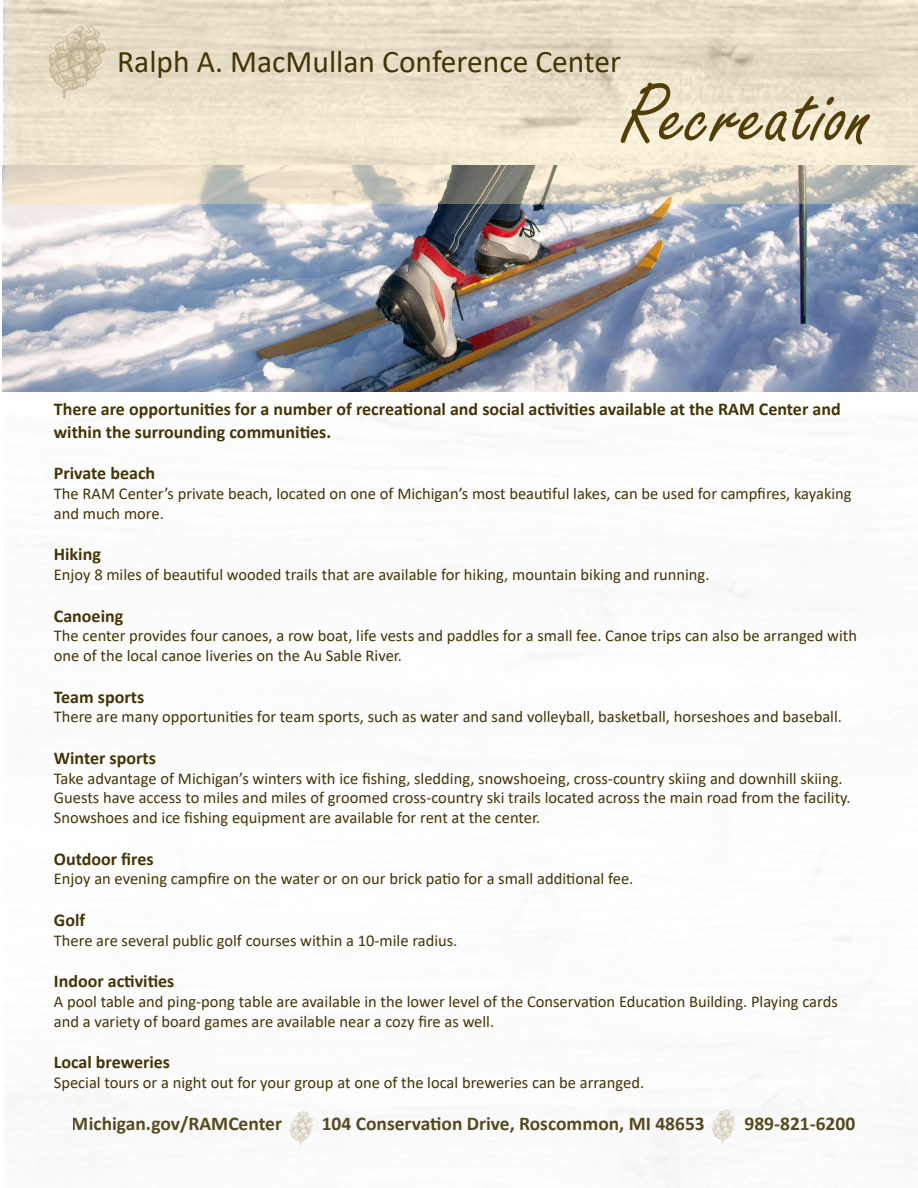
<style>
.page{position:relative;width:918px;height:1188px;background:#fff}
.page>*{position:absolute;margin:0;border:0;box-sizing:border-box;transform-origin:0 0}
.t1{font:90px "Freestyle Script";letter-spacing:.01em;color:#523e09}
.t2{font:31.5px "Calibri";color:#433506}
.t3{font:700 19.5px "Calibri";color:#433506}
.t4{font:700 18px/22.5px "Calibri";color:#433506}
.t5{font:16.5px/19.8px "Calibri";color:#433506}
</style>
<div class="page">
<img style="left:3px;top:166px;width:915px;height:226px">
<svg style="left:5px;top:0;width:913px;height:204px;background:#e6ddc8"></svg>
<svg style="left:49px;top:24px;width:56px;height:75px;background:#dacfb5"></svg>
<svg style="left:711px;top:1109px;width:24px;height:35px"></svg>
<svg style="left:289px;top:1110px;width:24px;height:35px"></svg>
<h2 class="t2" style="left:117px;top:39px;width:505px">Ralph A. MacMullan Conference Center</h2>
<h1 class="t1" style="left:622px;top:66px;width:252px">Recreation</h1>
<p class="t4" style="left:54px;top:398px;width:788px">There are opportunities for a number of recreational and social activities available at the RAM Center and within the surrounding communities.</p>
<p class="t4" style="left:54px;top:462px;width:103px">Private beach</p>
<p class="t5" style="left:54px;top:483px;width:799px">The RAM Center’s private beach, located on one of Michigan’s most beautiful lakes, can be used for campfires, kayaking and much more.</p>
<p class="t4" style="left:54px;top:543px;width:49px">Hiking</p>
<p class="t5" style="left:54px;top:564px;width:657px">Enjoy 8 miles of beautiful wooded trails that are available for hiking, mountain biking and running.</p>
<p class="t4" style="left:54px;top:604px;width:71px">Canoeing</p>
<p class="t5" style="left:54px;top:626px;width:805px">The center provides four canoes, a row boat, life vests and paddles for a small fee. Canoe trips can also be arranged with one of the local canoe liveries on the Au Sable River.</p>
<p class="t4" style="left:54px;top:685px;width:92px">Team sports</p>
<p class="t5" style="left:54px;top:707px;width:790px">There are many opportunities for team sports, such as water and sand volleyball, basketball, horseshoes and baseball.</p>
<p class="t4" style="left:54px;top:746px;width:104px">Winter sports</p>
<p class="t5" style="left:54px;top:768px;width:798px">Take advantage of Michigan’s winters with ice fishing, sledding, snowshoeing, cross-country skiing and downhill skiing.<br>Guests have access to miles and miles of groomed cross-country ski trails located across the main road from the facility.<br>Snowshoes and ice fishing equipment are available for rent at the center.</p>
<p class="t4" style="left:54px;top:847px;width:101px">Outdoor fires</p>
<p class="t5" style="left:54px;top:869px;width:581px">Enjoy an evening campfire on the water or on our brick patio for a small additional fee.</p>
<p class="t4" style="left:54px;top:908px;width:33px">Golf</p>
<p class="t5" style="left:54px;top:930px;width:405px">There are several public golf courses within a 10-mile radius.</p>
<p class="t4" style="left:54px;top:969px;width:122px">Indoor activities</p>
<p class="t5" style="left:54px;top:991px;width:785px">A pool table and ping-pong table are available in the lower level of the Conservation Education Building. Playing cards and a variety of board games are available near a cozy fire as well.</p>
<p class="t4" style="left:54px;top:1050px;width:118px">Local breweries</p>
<p class="t5" style="left:54px;top:1072px;width:592px">Special tours or a night out for your group at one of the local breweries can be arranged.</p>
<p class="t3" style="left:72px;top:1110px;width:212px">Michigan.gov/RAMCenter</p>
<p class="t3" style="left:322px;top:1110px;width:385px">104 Conservation Drive, Roscommon, MI 48653</p>
<p class="t3" style="left:745px;top:1110px;width:112px">989-821-6200</p>
</div>
